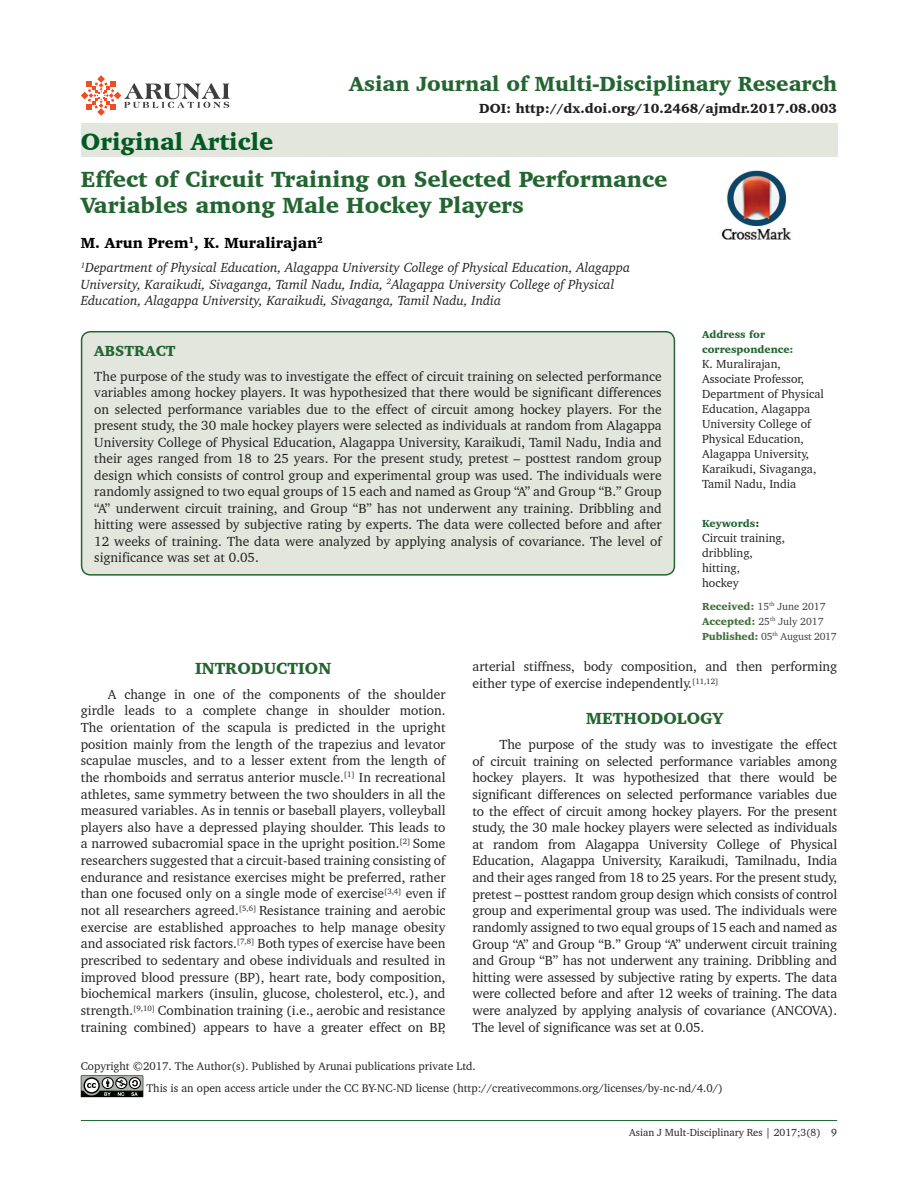
<style>
.page{position:relative;width:918px;height:1188px;background:#fff}
.page>*{position:absolute;margin:0;border:0;box-sizing:border-box;transform-origin:0 0}
.AH{font:900 24px "Charter BT";color:#005a22}
.AT{font:900 22.5px/25.5px "Charter BT";color:#236531}
.Jour_Name{font:900 21px "Charter BT";color:#236531}
.t1{font:900 16.5px "Charter BT";color:#236531}
.AU{font:900 15px "Charter BT";color:#000}
.ABSH{font:900 15px "Charter BT";color:#236531}
.TX{font:13.5px/16.6px "Charter BT";color:#231f20;text-align:justify}
.ABS{font:13.5px/16.5px "Charter BT";color:#231f20;text-align:justify}
.AFF{font:italic 13.5px/16.5px "Charter BT";color:#231f20}
.DOI{font:900 13.5px "Charter BT";color:#231f20}
.ADD{font:12px/15px "Charter BT";color:#231f20}
.KWD{font:12px/15px "Charter BT";color:#231f20}
.CR{font:11.4px "Charter BT";color:#231f20}
.HIS{font:10.5px "Charter BT";color:#3e3e3f}
.RF{font:10.5px "Charter BT";color:#231f20}
.ADD-2{font:900 10.5px/15px "Charter BT";color:#236531}
.KWD-2{font:900 10.5px "Charter BT";color:#236531}
.s1{color:#231f20}
.s2{font-weight:900;color:#406f3c}
</style>
<div class="page">
<hr style="left:81px;top:1120px;width:756px;height:1px;background:#236531">
<div style="left:82px;top:332px;width:592px;height:243px;background:#e2e6dd;border-radius:9px"></div>
<div style="left:81px;top:331px;width:594px;height:245px;border:2px solid #236531;border-radius:9px"></div>
<div style="left:81px;top:124px;width:757px;height:33px;background:#e2e6dd"></div>
<svg style="left:81px;top:75px;width:149px;height:41px"></svg>
<img style="left:721px;top:170px;width:70px;height:70px">
<svg style="left:81px;top:1075px;width:62px;height:22px"></svg>
<p class="Jour_Name" style="left:349px;top:71px;width:489px">Asian Journal of Multi-Disciplinary Research</p>
<p class="AH" style="left:81px;top:126px;width:194px">Original Article</p>
<p class="DOI" style="left:479px;top:100px;width:359px">DOI: http://dx.doi.org/10.2468/ajmdr.2017.08.003</p>
<p class="AT" style="left:81px;top:166px;width:588px">Effect of Circuit Training on Selected Performance<br>Variables among Male Hockey Players</p>
<p class="AU" style="left:81px;top:233px;width:244px">M. Arun Prem<sup>1</sup>, K. Muralirajan<sup>2</sup></p>
<p class="AFF" style="left:81px;top:259px;width:551px"><sup>1</sup>Department of Physical Education, Alagappa University College of Physical Education, Alagappa<br>University, Karaikudi, Sivaganga, Tamil Nadu, India, <sup>2</sup>Alagappa University College of Physical<br>Education, Alagappa University, Karaikudi, Sivaganga, Tamil Nadu, India</p>
<p class="ABSH" style="left:94px;top:341px;width:83px">ABSTRACT</p>
<p class="ABS" style="left:94px;top:367px;width:569px">The purpose of the study was to investigate the effect of circuit training on selected performance variables among hockey players. It was hypothesized that there would be significant differences on selected performance variables due to the effect of circuit among hockey players. For the present study, the 30 male hockey players were selected as individuals at random from Alagappa University College of Physical Education, Alagappa University, Karaikudi, Tamil Nadu, India and their ages ranged from 18 to 25 years. For the present study, pretest – posttest random group design which consists of control group and experimental group was used. The individuals were randomly assigned to two equal groups of 15 each and named as Group “A” and Group “B.” Group “A” underwent circuit training, and Group “B” has not underwent any training. Dribbling and hitting were assessed by subjective rating by experts. The data were collected before and after 12 weeks of training. The data were analyzed by applying analysis of covariance. The level of significance was set at 0.05.</p>
<p class="ADD-2" style="left:702px;top:327px;width:93px">Address for correspondence:</p>
<p class="ADD" style="left:702px;top:357px;width:123px">K. Muralirajan,<br>Associate Professor,<br>Department of Physical<br>Education, Alagappa<br>University College of<br>Physical Education,<br>Alagappa University,<br>Karaikudi, Sivaganga,<br>Tamil Nadu, India</p>
<p class="KWD-2" style="left:702px;top:517px;width:59px">Keywords<span class="s1">:</span></p>
<p class="KWD" style="left:702px;top:530px;width:85px">Circuit training, dribbling, hitting,<br>hockey</p>
<p class="HIS" style="left:702px;top:600px;width:125px"><span class="s2">Received:</span> 15<sup>th</sup> June 2017</p>
<p class="HIS" style="left:702px;top:615px;width:123px"><span class="s2">Accepted:</span> 25<sup>th</sup> July 2017</p>
<p class="HIS" style="left:702px;top:630px;width:136px"><span class="s2">Published:</span> 05<sup>th</sup> August 2017</p>
<h1 class="t1" style="left:195px;top:658px;width:138px">INTRODUCTION</h1>
<p class="TX" style="left:81px;top:685px;width:366px;text-indent:27px">A change in one of the components of the shoulder girdle leads to a complete change in shoulder motion.<br>The orientation of the scapula is predicted in the upright position mainly from the length of the trapezius and levator scapulae muscles, and to a lesser extent from the length of the rhomboids and serratus anterior muscle.<sup>[1]</sup> In recreational athletes, same symmetry between the two shoulders in all the measured variables. As in tennis or baseball players, volleyball players also have a depressed playing shoulder. This leads to a narrowed subacromial space in the upright position.<sup>[2]</sup> Some researchers suggested that a circuit-based training consisting of endurance and resistance exercises might be preferred, rather than one focused only on a single mode of exercise<sup>[3,4]</sup> even if not all researchers agreed.<sup>[5,6]</sup> Resistance training and aerobic exercise are established approaches to help manage obesity and associated risk factors.<sup>[7,8]</sup> Both types of exercise have been prescribed to sedentary and obese individuals and resulted in improved blood pressure (BP), heart rate, body composition, biochemical markers (insulin, glucose, cholesterol, etc.), and strength.<sup>[9,10]</sup> Combination training (i.e., aerobic and resistance training combined) appears to have a greater effect on BP,</p>
<p class="TX" style="left:472px;top:658px;width:366px">arterial stiffness, body composition, and then performing either type of exercise independently.<sup>[11,12]</sup></p>
<h1 class="t1" style="left:586px;top:708px;width:139px">METHODOLOGY</h1>
<p class="TX" style="left:472px;top:736px;width:366px;text-indent:27px">The purpose of the study was to investigate the effect of circuit training on selected performance variables among hockey players. It was hypothesized that there would be significant differences on selected performance variables due to the effect of circuit among hockey players. For the present study, the 30 male hockey players were selected as individuals at random from Alagappa University College of Physical Education, Alagappa University, Karaikudi, Tamilnadu, India and their ages ranged from 18 to 25 years. For the present study, pretest – posttest random group design which consists of control group and experimental group was used. The individuals were randomly assigned to two equal groups of 15 each and named as Group “A” and Group “B.” Group “A” underwent circuit training and Group “B” has not underwent any training. Dribbling and hitting were assessed by subjective rating by experts. The data were collected before and after 12 weeks of training. The data were analyzed by applying analysis of covariance (ANCOVA).<br>The level of significance was set at 0.05.</p>
<p class="CR" style="left:81px;top:1059px;width:397px">Copyright ©2017. The Author(s). Published by Arunai publications private Ltd.</p>
<p class="CR" style="left:146px;top:1081px;width:578px">This is an open access article under the CC BY-NC-ND license (http://creativecommons.org/licenses/by-nc-nd/4.0/)</p>
<p class="RF" style="left:629px;top:1126px;width:209px">Asian J Mult-Disciplinary Res | 2017;3(8) 9</p>
</div>
